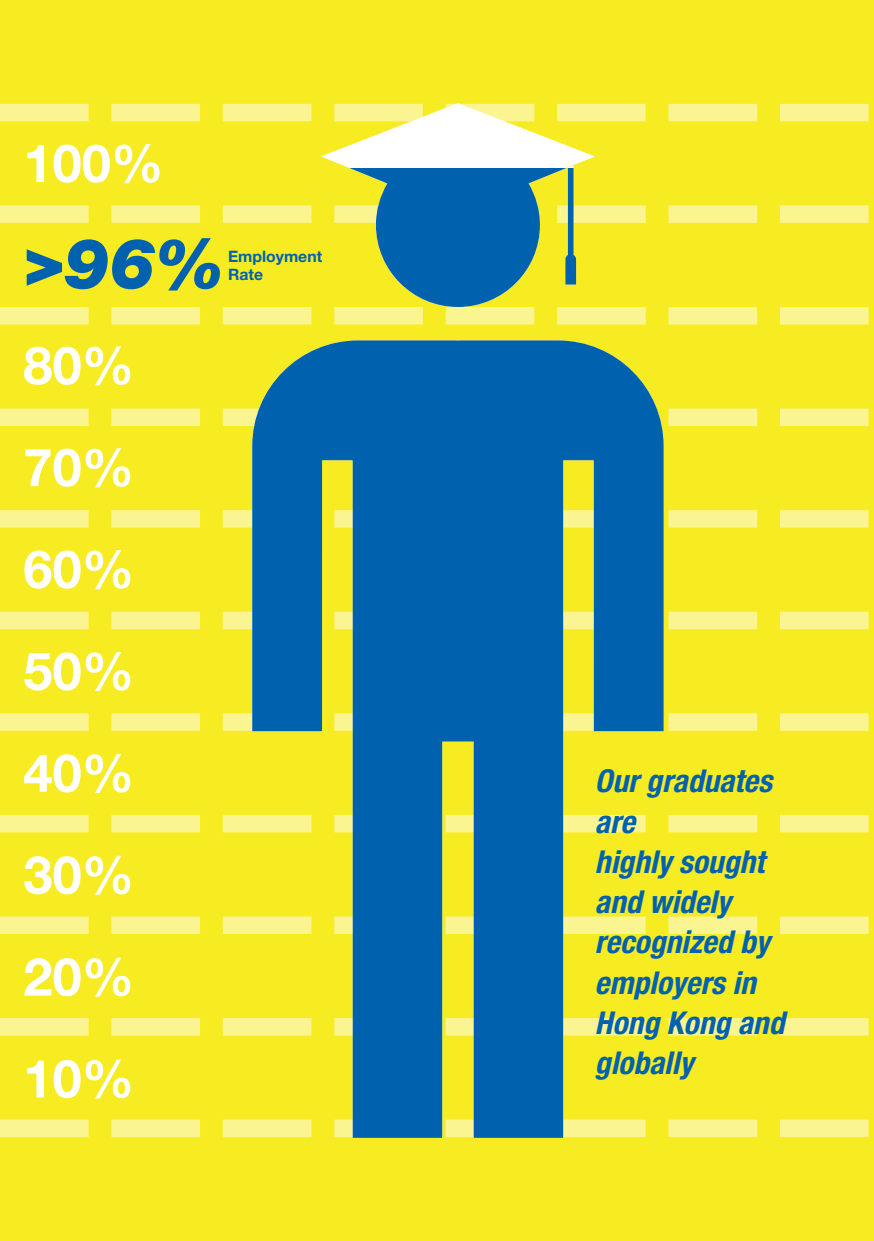
<style>
.page{position:relative;width:874px;height:1241px;background:#fff}
.page>*{position:absolute;margin:0;border:0;box-sizing:border-box;transform-origin:0 0}
.t1{font:italic 900 70px "Helvetica Neue LT Std";color:#0061af}
.t2{font:700 52.5px "Helvetica Neue LT Std";color:#fff}
.t3{font:italic 700 condensed 31.5px/40.2px "Helvetica Neue LT Std";color:#0061af}
.t4{font:700 15.75px/17.5px "Helvetica Neue LT Std";color:#0061af}
</style>
<div class="page">
<div style="left:0;top:0;width:873px;height:1240px;background:#f7ec22"></div>
<svg style="left:0;top:1119px;width:869px;height:17px"></svg>
<svg style="left:0;top:1018px;width:869px;height:17px"></svg>
<svg style="left:0;top:916px;width:869px;height:17px"></svg>
<svg style="left:0;top:815px;width:869px;height:17px"></svg>
<svg style="left:0;top:713px;width:869px;height:17px"></svg>
<svg style="left:0;top:611px;width:869px;height:18px"></svg>
<svg style="left:0;top:510px;width:869px;height:17px"></svg>
<svg style="left:0;top:408px;width:869px;height:18px"></svg>
<svg style="left:0;top:307px;width:869px;height:17px"></svg>
<svg style="left:0;top:205px;width:869px;height:18px"></svg>
<svg style="left:0;top:104px;width:869px;height:17px"></svg>
<svg style="left:252px;top:103px;width:412px;height:65px"></svg>
<svg style="left:252px;top:168px;width:412px;height:969px;fill:#0061af"></svg>
<h2 class="t2" style="left:23px;top:131px;width:142px">100%</h2>
<h1 class="t1" style="left:23px;top:221px;width:203px">&gt;96%</h1>
<p class="t4" style="left:228px;top:247px;width:96px">Employment<br>Rate</p>
<h2 class="t2" style="left:23px;top:333px;width:112px">80%</h2>
<h2 class="t2" style="left:23px;top:435px;width:112px">70%</h2>
<h2 class="t2" style="left:23px;top:536px;width:112px">60%</h2>
<h2 class="t2" style="left:23px;top:638px;width:112px">50%</h2>
<h2 class="t2" style="left:23px;top:740px;width:112px">40%</h2>
<h2 class="t2" style="left:23px;top:842px;width:112px">30%</h2>
<h2 class="t2" style="left:23px;top:944px;width:112px">20%</h2>
<h2 class="t2" style="left:23px;top:1046px;width:112px">10%</h2>
<p class="t3" style="left:595px;top:761px;width:191px">Our graduates are<br>highly sought and widely recognized by employers in<br>Hong Kong and globally</p>
</div>
